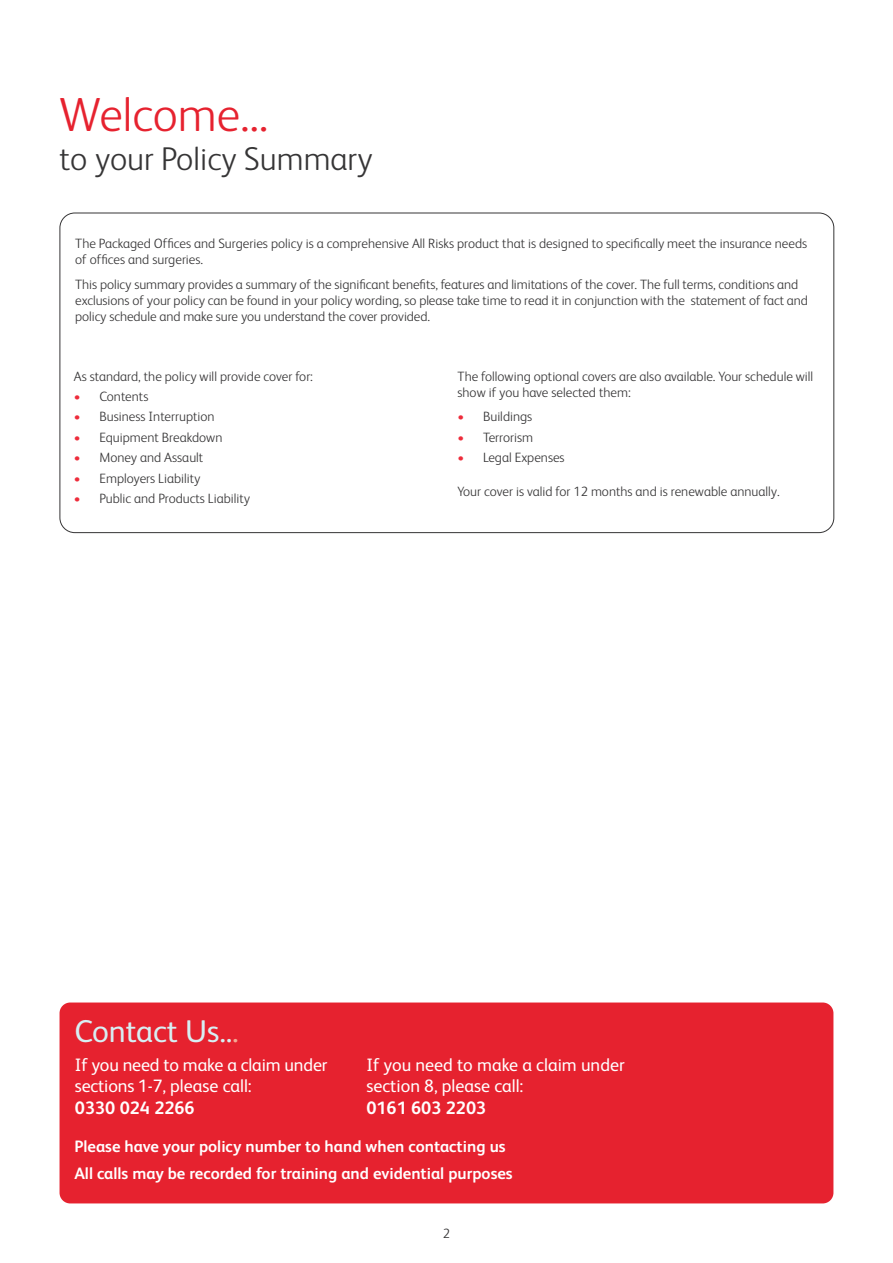
<style>
.page{position:relative;width:893px;height:1263px;background:#fff}
.page>*{position:absolute;margin:0;border:0;box-sizing:border-box;transform-origin:0 0}
.t1{font:300 48px "FS Albert";color:#e6222f}
.t2{font:300 33px "FS Albert";color:#363536}
.t3{font:31.5px "FS Albert";color:#d7eff3}
.t4{font:18px/21.6px "FS Albert";color:#fff}
.t5{font:700 16.5px "FS Albert";color:#fff}
.t6{font:300 13.5px/16.2px "FS Albert";color:#363536}
.s1{color:#ee2c3b}
.s2{color:#f3aa94}
.s3{font-weight:700}
</style>
<div class="page">
<div style="left:60px;top:1002px;width:773px;height:201px;background:#e6222f;border-radius:11px"></div>
<p class="t1" style="left:60px;top:83px;width:210px">Welcome...</p>
<p class="t2" style="left:60px;top:137px;width:315px">to your Policy Summary</p>
<p class="t6" style="left:75px;top:235px;width:733px">The Packaged Offices and Surgeries policy is a comprehensive All Risks product that is designed to specifically meet the insurance needs of offices and surgeries.</p>
<p class="t6" style="left:75px;top:275px;width:734px">This policy summary provides a summary of the significant benefits, features and limitations of the cover. The full terms, conditions and exclusions of your policy can be found in your policy wording, so please take time to read it in conjunction with the statement of fact and policy schedule and make sure you understand the cover provided.</p>
<p class="t6" style="left:74px;top:367px;width:241px">As standard, the policy will provide cover for:</p>
<p class="t6" style="left:74px;top:388px;width:76px"><span class="s1">•</span> Contents</p>
<p class="t6" style="left:74px;top:408px;width:142px"><span class="s1">•</span> Business Interruption</p>
<p class="t6" style="left:74px;top:428px;width:150px"><span class="s1">•</span> Equipment Breakdown</p>
<p class="t6" style="left:74px;top:449px;width:131px"><span class="s1">•</span> Money and Assault</p>
<p class="t6" style="left:74px;top:469px;width:128px"><span class="s1">•</span> Employers Liability</p>
<p class="t6" style="left:74px;top:490px;width:178px"><span class="s1">•</span> Public and Products Liability</p>
<p class="t6" style="left:457px;top:367px;width:357px">The following optional covers are also available. Your schedule will show if you have selected them:</p>
<p class="t6" style="left:457px;top:408px;width:76px"><span class="s1">•</span> Buildings</p>
<p class="t6" style="left:457px;top:428px;width:77px"><span class="s1">•</span> Terrorism</p>
<p class="t6" style="left:457px;top:449px;width:109px"><span class="s1">•</span> Legal Expenses</p>
<p class="t6" style="left:457px;top:482px;width:324px">Your cover is valid for 12 months and is renewable annually.</p>
<p class="t3" style="left:74px;top:1010px;width:166px">Contact Us..<span class="s2">.</span></p>
<p class="t4" style="left:75px;top:1053px;width:254px">If you need to make a claim under sections 1-7, please call:<br><span class="s3">0330 024 2266</span></p>
<p class="t4" style="left:366px;top:1053px;width:260px">If you need to make a claim under section 8, please call:<br><span class="s3">0161 603 2203</span></p>
<p class="t5" style="left:74px;top:1135px;width:433px">Please have your policy number to hand when contacting us</p>
<p class="t5" style="left:74px;top:1162px;width:440px">All calls may be recorded for training and evidential purposes</p>
<p class="t6" style="left:443px;top:1225px;width:9px">2</p>
</div>
